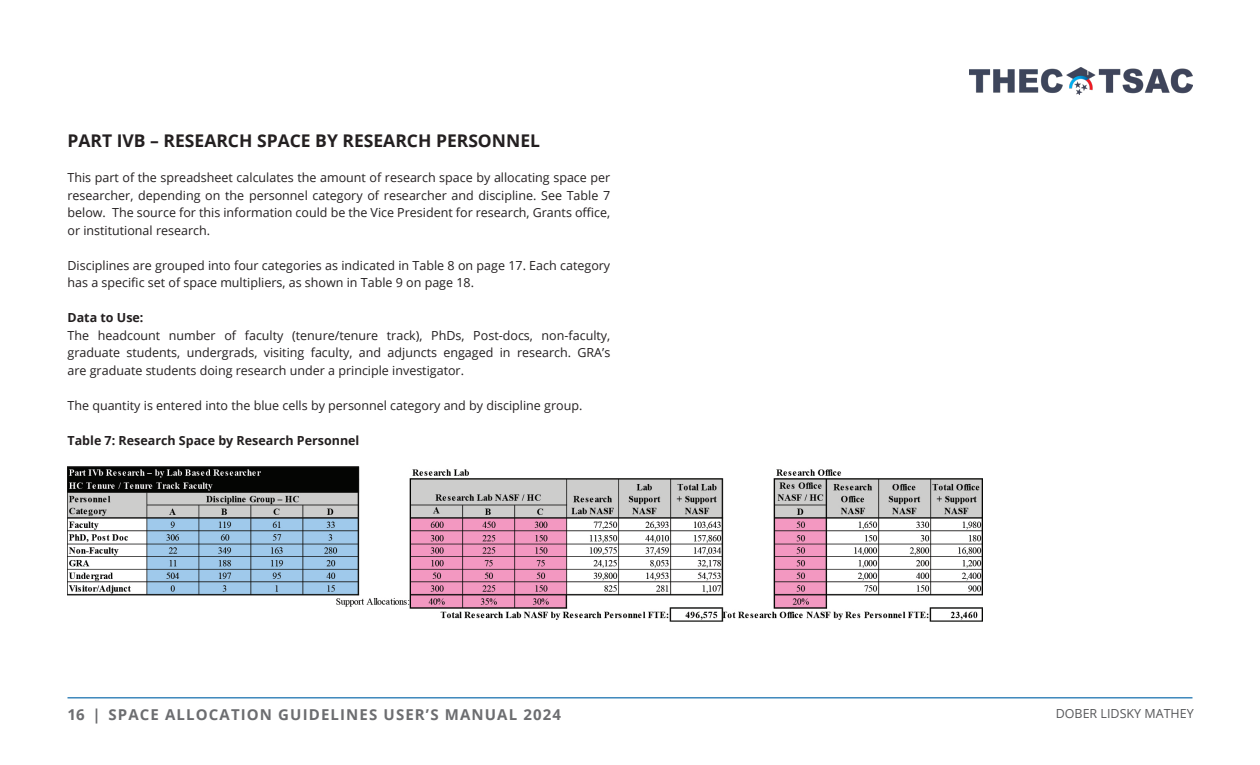
<style>
.page{position:relative;width:1260px;height:765px;background:#fff}
.page>*{position:absolute;margin:0;border:0;box-sizing:border-box;transform-origin:0 0}
.t1{font:700 17.5px "Open Sans";color:#231f20}
.t2{font:700 15px "Open Sans";letter-spacing:.075em;color:#6c6d70}
.Text{font:12.5px/17.5px "Open Sans";color:#231f20;text-align:justify}
.Text-2{font:700 12.5px "Open Sans";color:#231f20}
.t3{font:12.5px "Open Sans";color:#57585a}
</style>
<div class="page">
<img style="left:68px;top:466px;width:914px;height:156px">
<hr style="left:68px;top:697px;width:1124px;height:1px;background:#1770af">
<img style="left:969px;top:68px;width:223px;height:27px">
<p class="t1" style="left:68px;top:129px;width:474px">PART IVB – RESEARCH SPACE BY RESEARCH PERSONNEL</p>
<p class="Text" style="left:68px;top:169px;width:544px">This part of the spreadsheet calculates the amount of research space by allocating space per researcher, depending on the personnel category of researcher and discipline. See Table 7 below. The source for this information could be the Vice President for research, Grants office, or institutional research.</p>
<p class="Text" style="left:68px;top:256px;width:544px">Disciplines are grouped into four categories as indicated in Table 8 on page 17. Each category has a specific set of space multipliers, as shown in Table 9 on page 18.</p>
<p class="Text-2" style="left:68px;top:309px;width:78px">Data to Use:</p>
<p class="Text" style="left:68px;top:326px;width:544px">The headcount number of faculty (tenure/tenure track), PhDs, Post-docs, non-faculty, graduate students, undergrads, visiting faculty, and adjuncts engaged in research. GRA’s are graduate students doing research under a principle investigator.</p>
<p class="Text" style="left:68px;top:396px;width:516px">The quantity is entered into the blue cells by personnel category and by discipline group.</p>
<p class="Text-2" style="left:68px;top:432px;width:293px">Table 7: Research Space by Research Personnel</p>
<p class="t2" style="left:68px;top:704px;width:495px">16 | SPACE ALLOCATION GUIDELINES USER’S MANUAL 2024</p>
<p class="t3" style="left:1056px;top:705px;width:140px">DOBER LIDSKY MATHEY</p>
</div>
